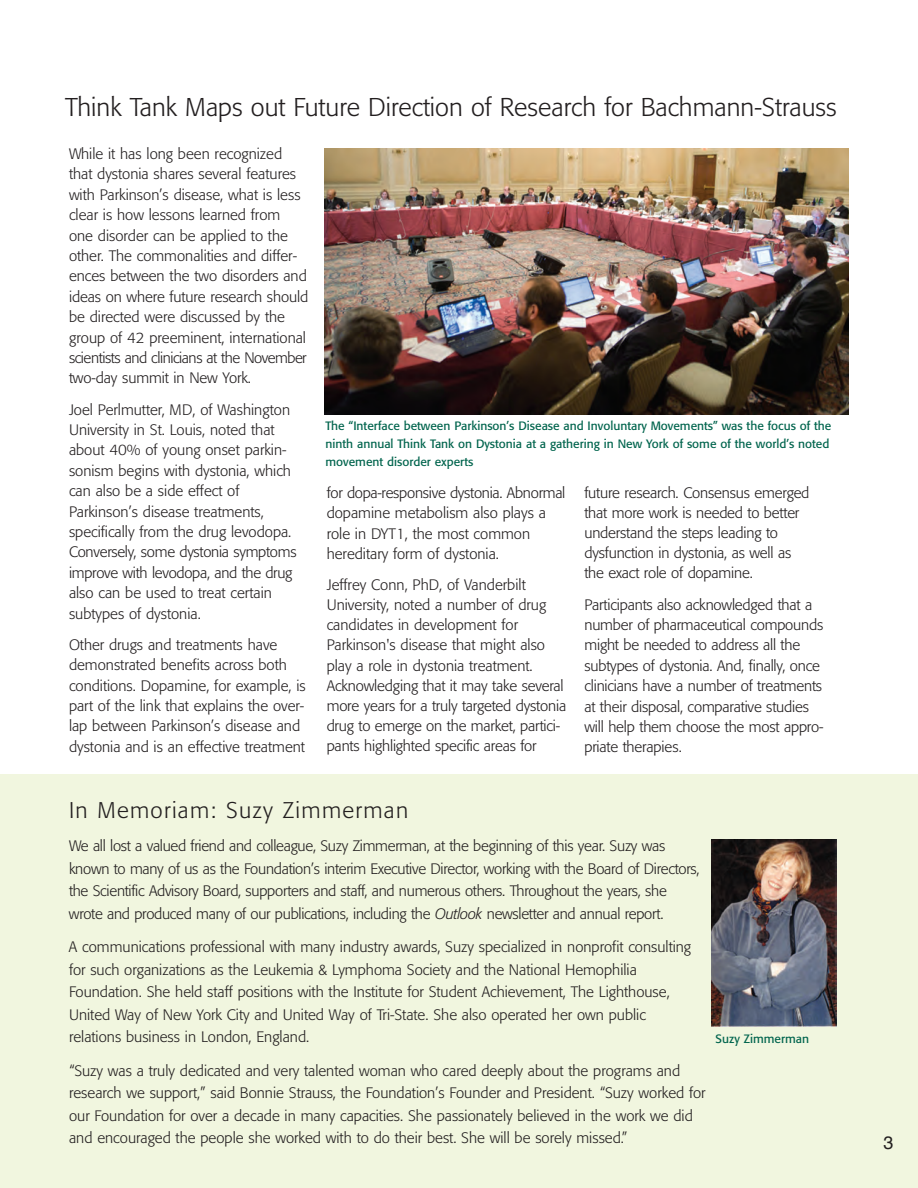
<style>
.page{position:relative;width:918px;height:1188px;background:#fff}
.page>*{position:absolute;margin:0;border:0;box-sizing:border-box;transform-origin:0 0}
.t1{font:300 25.5px "Formata";color:#231f20}
.t2{font:300 22.5px "Formata";letter-spacing:.06em;color:#231f20}
.t3{font:18px "Helvetica";color:#231f20}
.t4{font:300 15px/20.4px "Formata";color:#231f20}
.t5{font:300 15px/22.5px "Formata";letter-spacing:-.02em;color:#231f20}
.t6{font:12px/18px "Formata";color:#00644d}
.s1{font-style:italic}
</style>
<div class="page">
<div style="left:0;top:775px;width:918px;height:413px;background:#f1f6df"></div>
<img style="left:712px;top:840px;width:125px;height:186px">
<img style="left:325px;top:148px;width:524px;height:267px">
<h1 class="t1" style="left:65px;top:97px;width:773px">Think Tank Maps out Future Direction of Research for Bachmann-Strauss</h1>
<p class="t4" style="left:69px;top:145px;width:241px">While it has long been recognized that dystonia shares several features with Parkinson’s disease, what is less clear is how lessons learned from<br>one disorder can be applied to the other. The commonalities and differ&shy;ences between the two disorders and ideas on where future research should be directed were discussed by the group of 42 preeminent, international scientists and clinicians at the November two-day summit in New York.</p>
<p class="t4" style="left:69px;top:400px;width:229px">Joel Perlmutter, MD, of Washington<br>University in St. Louis, noted that about 40% of young onset parkin&shy;sonism begins with dystonia, which can also be a side effect of<br>Parkinson’s disease treatments, specifically from the drug levodopa.<br>Conversely, some dystonia symptoms improve with levodopa, and the drug also can be used to treat certain subtypes of dystonia.</p>
<p class="t4" style="left:69px;top:635px;width:238px">Other drugs and treatments have demonstrated benefits across both conditions. Dopamine, for example, is part of the link that explains the over&shy;lap between Parkinson’s disease and dystonia and is an effective treatment</p>
<p class="t6" style="left:326px;top:417px;width:507px">The “Interface between Parkinson’s Disease and Involuntary Movements” was the focus of the ninth annual Think Tank on Dystonia at a gathering in New York of some of the world’s noted movement disorder experts</p>
<p class="t4" style="left:327px;top:484px;width:240px">for dopa-responsive dystonia. Abnormal dopamine metabolism also plays a role in DYT1, the most common hereditary form of dystonia.</p>
<p class="t4" style="left:327px;top:576px;width:241px">Jeffrey Conn, PhD, of Vanderbilt University, noted a number of drug candidates in development for Parkinson's disease that might also play a role in dystonia treatment.<br>Acknowledging that it may take several more years for a truly targeted dystonia drug to emerge on the market, partici&shy;pants highlighted specific areas for</p>
<p class="t4" style="left:584px;top:484px;width:227px">future research. Consensus emerged that more work is needed to better understand the steps leading to dysfunction in dystonia, as well as the exact role of dopamine.</p>
<p class="t4" style="left:584px;top:595px;width:241px">Participants also acknowledged that a number of pharmaceutical compounds might be needed to address all the subtypes of dystonia. And, finally, once clinicians have a number of treatments at their disposal, comparative studies will help them choose the most appro&shy;priate therapies.</p>
<h2 class="t2" style="left:69px;top:801px;width:341px">In Memoriam: Suzy Zimmerman</h2>
<p class="t5" style="left:69px;top:836px;width:632px">We all lost a valued friend and colleague, Suzy Zimmerman, at the beginning of this year. Suzy was known to many of us as the Foundation’s interim Executive Director, working with the Board of Directors, the Scientific Advisory Board, supporters and staff, and numerous others. Throughout the years, she wrote and produced many of our publications, including the <span class="s1">Outlook</span> newsletter and annual report.</p>
<p class="t4" style="left:69px;top:937px;width:624px;line-height:22.5px">A communications professional with many industry awards, Suzy specialized in nonprofit consulting for such organizations as the Leukemia &amp; Lymphoma Society and the National Hemophilia Foundation. She held staff positions with the Institute for Student Achievement, The Lighthouse, United Way of New York City and United Way of Tri-State. She also operated her own public relations business in London, England.</p>
<p class="t4" style="left:69px;top:1060px;width:638px;line-height:22.5px">“Suzy was a truly dedicated and very talented woman who cared deeply about the programs and research we support,” said Bonnie Strauss, the Foundation’s Founder and President. “Suzy worked for our Foundation for over a decade in many capacities. She passionately believed in the work we did and encouraged the people she worked with to do their best. She will be sorely missed.”</p>
<p class="t6" style="left:716px;top:1031px;width:95px">Suzy Zimmerman</p>
<p class="t3" style="left:883px;top:1135px;width:12px">3</p>
</div>
